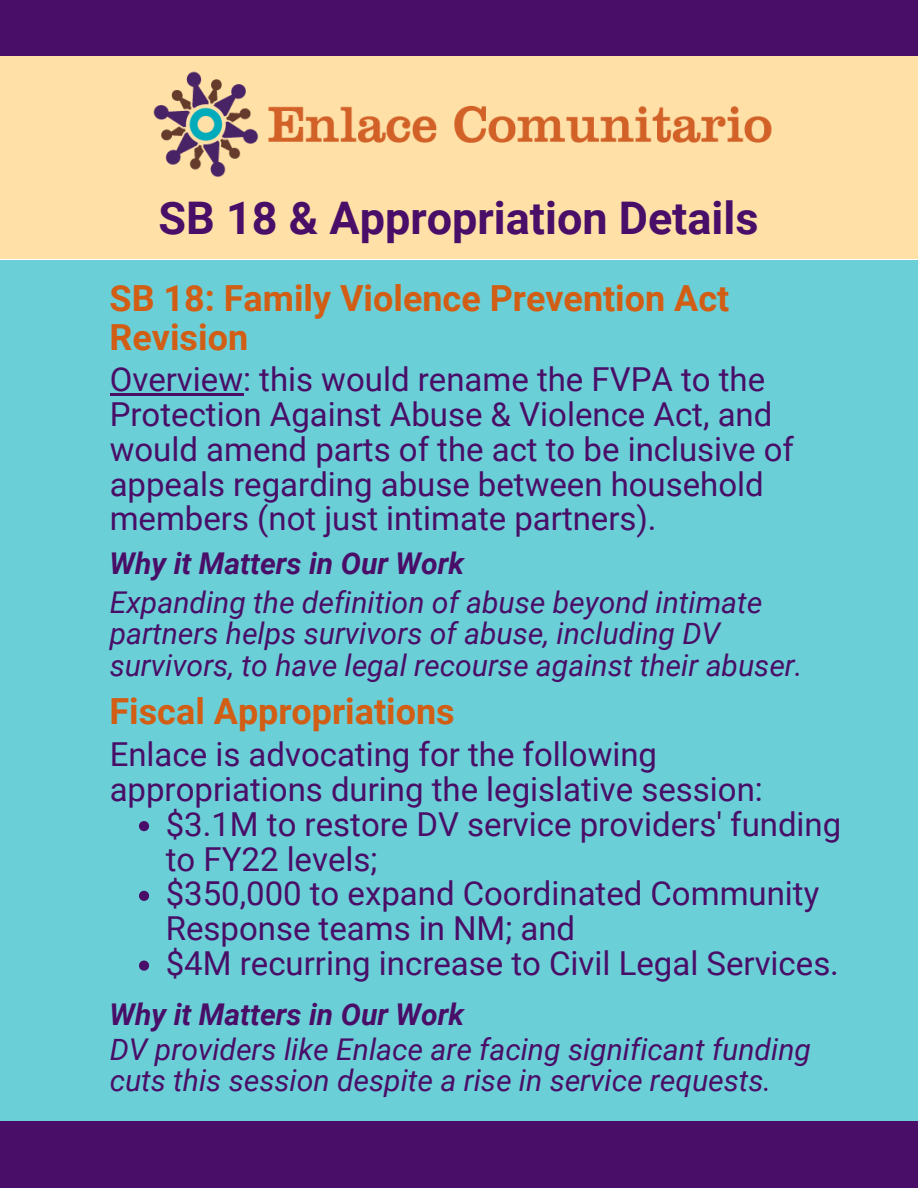
<style>
.page{position:relative;width:918px;height:1188px;background:#fff}
.page>*{position:absolute;margin:0;border:0;box-sizing:border-box;transform-origin:0 0}
.t1{font:700 45px "Roboto";color:#490e67}
.t2{font:700 36px/38.2px "Roboto";color:#d15e14}
.t3{font:33px/34.8px "Roboto";color:#490e67}
.t4{font:italic 30px/31.5px "Roboto";color:#490e67}
.t5{font:italic 700 30px "Roboto";color:#490e67}
</style>
<div class="page">
<div style="left:0;top:260px;width:918px;height:895px;background:#6acfd7"></div>
<div style="left:0;top:0;width:918px;height:258px;background:#ffe1a8"></div>
<div style="left:0;top:1121px;width:918px;height:67px;background:#490e67"></div>
<img style="left:153px;top:71px;width:619px;height:106px">
<hr style="left:110px;top:393px;width:133px;height:2px;background:#490e67">
<div style="left:0;top:0;width:918px;height:56px;background:#490e67"></div>
<svg style="left:139px;top:821px;width:10px;height:10px"></svg>
<svg style="left:139px;top:891px;width:10px;height:10px"></svg>
<svg style="left:139px;top:961px;width:10px;height:10px"></svg>
<h1 class="t1" style="left:159px;top:193px;width:601px">SB 18 &amp; Appropriation Details</h1>
<p class="t2" style="left:110px;top:280px;width:621px">SB 18: Family Violence Prevention Act<br>Revision</p>
<p class="t3" style="left:110px;top:362px;width:686px">Overview: this would rename the FVPA to the Protection Against Abuse &amp; Violence Act, and would amend parts of the act to be inclusive of appeals regarding abuse between household members (not just intimate partners).</p>
<p class="t5" style="left:110px;top:546px;width:356px">Why it Matters in Our Work</p>
<p class="t4" style="left:110px;top:587px;width:694px">Expanding the definition of abuse beyond intimate partners helps survivors of abuse, including DV survivors, to have legal recourse against their abuser.</p>
<p class="t2" style="left:110px;top:693px;width:347px">Fiscal Appropriations</p>
<p class="t3" style="left:110px;top:737px;width:655px">Enlace is advocating for the following appropriations during the legislative session:</p>
<p class="t3" style="left:166px;top:807px;width:677px">$3.1M to restore DV service providers' funding to FY22 levels;<br>$350,000 to expand Coordinated Community Response teams in NM; and<br>$4M recurring increase to Civil Legal Services.</p>
<p class="t5" style="left:110px;top:997px;width:356px">Why it Matters in Our Work</p>
<p class="t4" style="left:110px;top:1034px;width:703px">DV providers like Enlace are facing significant funding cuts this session despite a rise in service requests.</p>
</div>
